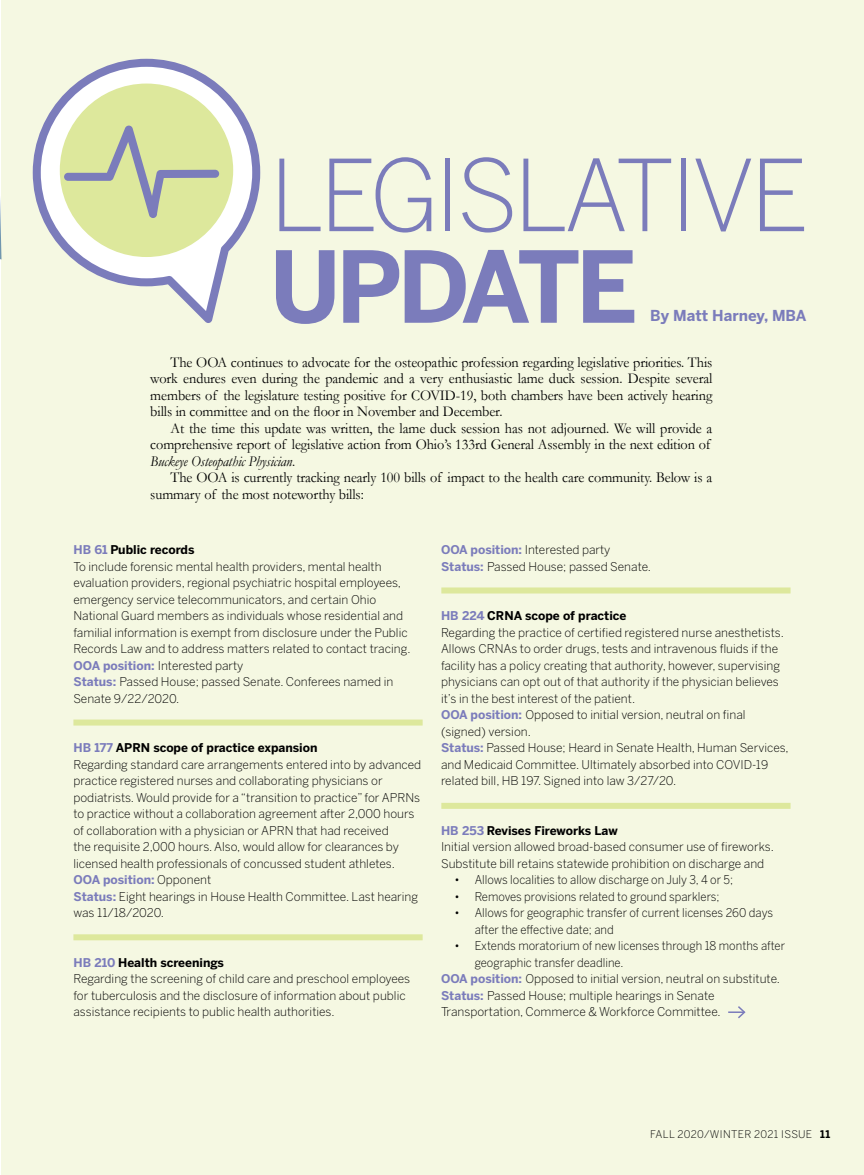
<style>
.page{position:relative;width:864px;height:1175px;background:#fff}
.page>*{position:absolute;margin:0;border:0;box-sizing:border-box;transform-origin:0 0}
.t1{font:300 97.95px "Benton Sans";letter-spacing:-.05em;color:#7b7cbb}
.t2{font:700 97.95px "Benton Sans";letter-spacing:-.05em;color:#7b7cbb}
.t3{font:15px/16.5px "Garamond";letter-spacing:-.005em;color:#000;text-align:justify;scale:.95 1}
.t4{font:700 15px "Benton Sans";color:#7b7cbb}
.t5{font:300 12px/16.5px "Benton Sans";color:#000}
.t6{font:300 12px/16.5px "Benton Sans";color:#000;scale:.95 1}
.t7{font:300 10.5px "Benton Sans";letter-spacing:.03em;color:#000}
.s1{font-style:italic}
.s2{font-weight:700;color:#7b7cbb}
.s3{font-weight:700}
</style>
<div class="page">
<div style="left:2px;top:0;width:862px;height:1174px;background:#f5f8e2"></div>
<div style="left:73px;top:934px;width:350px;height:6px;background:#dde89c"></div>
<div style="left:73px;top:719px;width:350px;height:6px;background:#dde89c"></div>
<div style="left:441px;top:587px;width:350px;height:6px;background:#dde89c"></div>
<div style="left:441px;top:802px;width:350px;height:6px;background:#dde89c"></div>
<svg style="left:728px;top:1006px;width:18px;height:13px"></svg>
<svg style="left:33px;top:59px;width:227px;height:264px"></svg>
<div style="left:60px;top:84px;width:173px;height:173px;background:#dde89c;border-radius:50%"></div>
<svg style="left:64px;top:125px;width:155px;height:93px"></svg>
<svg style="left:0;top:0;width:2px;height:259px"></svg>
<h1 class="t1" style="left:270px;top:138px;width:541px">LEGISLATIVE</h1>
<h1 class="t2" style="left:270px;top:229px;width:370px">UPDATE</h1>
<p class="t4" style="left:650px;top:307px;width:158px">By Matt Harney, MBA</p>
<p class="t3" style="left:150px;top:353px;width:593px;text-indent:20px">The OOA continues to advocate for the osteopathic profession regarding legislative priorities. This work endures even during the pandemic and a very enthusiastic lame duck session. Despite several members of the legislature testing positive for COVID-19, both chambers have been actively hearing bills in committee and on the floor in November and December.</p>
<p class="t3" style="left:150px;top:419px;width:593px;text-indent:20px">At the time this update was written, the lame duck session has not adjourned. We will provide a comprehensive report of legislative action from Ohio’s 133rd General Assembly in the next edition of <span class="s1">Buckeye Osteopathic Physician</span>.</p>
<p class="t3" style="left:150px;top:469px;width:593px;text-indent:20px">The OOA is currently tracking nearly 100 bills of impact to the health care community. Below is a summary of the most noteworthy bills:</p>
<p class="t5" style="left:73px;top:541px;width:339px"><span class="s2">HB 61</span> <span class="s3">Public records<br></span>To include forensic mental health providers, mental health evaluation providers, regional psychiatric hospital employees, emergency service telecommunicators, and certain Ohio National Guard members as individuals whose residential and familial information is exempt from disclosure under the Public Records Law and to address matters related to contact tracing.<br><span class="s2">OOA position:</span> Interested party<br><span class="s2">Status:</span> Passed House; passed Senate. Conferees named in Senate 9/22/2020.</p>
<p class="t5" style="left:73px;top:739px;width:349px"><span class="s2">HB 177</span> <span class="s3">APRN scope of practice expansion<br></span>Regarding standard care arrangements entered into by advanced practice registered nurses and collaborating physicians or podiatrists. Would provide for a “transition to practice” for APRNs to practice without a collaboration agreement after 2,000 hours of collaboration with a physician or APRN that had received<br>the requisite 2,000 hours. Also, would allow for clearances by licensed health professionals of concussed student athletes.<br><span class="s2">OOA position:</span> Opponent<br><span class="s2">Status:</span> Eight hearings in House Health Committee. Last hearing was 11/18/2020.</p>
<p class="t5" style="left:73px;top:954px;width:338px"><span class="s2">HB 210</span> <span class="s3">Health screenings<br></span>Regarding the screening of child care and preschool employees for tuberculosis and the disclosure of information about public assistance recipients to public health authorities.</p>
<p class="t5" style="left:441px;top:541px;width:212px"><span class="s2">OOA position:</span> Interested party<br><span class="s2">Status:</span> Passed House; passed Senate.</p>
<p class="t5" style="left:441px;top:607px;width:349px"><span class="s2">HB 224</span> <span class="s3">CRNA scope of practice<br></span>Regarding the practice of certified registered nurse anesthetists.<br>Allows CRNAs to order drugs, tests and intravenous fluids if the facility has a policy creating that authority, however, supervising physicians can opt out of that authority if the physician believes it’s in the best interest of the patient.<br><span class="s2">OOA position:</span> Opposed to initial version, neutral on final (signed) version.<br><span class="s2">Status:</span> Passed House; Heard in Senate Health, Human Services, and Medicaid Committee. Ultimately absorbed into COVID-19 related bill, HB 197. Signed into law 3/27/20.</p>
<p class="t5" style="left:441px;top:822px;width:334px"><span class="s2">HB 253</span> <span class="s3">Revises Fireworks Law<br></span>Initial version allowed broad-based consumer use of fireworks.<br>Substitute bill retains statewide prohibition on discharge and</p>
<p class="t6" style="left:454px;top:871px;width:295px">• Allows localities to allow discharge on July 3, 4 or 5;</p>
<p class="t6" style="left:454px;top:888px;width:281px">• Removes provisions related to ground sparklers;</p>
<p class="t6" style="left:475px;top:904px;width:316px;text-indent:-20px">• Allows for geographic transfer of current licenses 260 days after the effective date; and</p>
<p class="t6" style="left:454px;top:937px;width:350px">• Extends moratorium of new licenses through 18 months after</p>
<p class="t6" style="left:475px;top:954px;width:158px">geographic transfer deadline.</p>
<p class="t5" style="left:441px;top:970px;width:341px"><span class="s2">OOA position:</span> Opposed to initial version, neutral on substitute.</p>
<p class="t5" style="left:441px;top:987px;width:275px"><span class="s2">Status:</span> Passed House; multiple hearings in Senate</p>
<p class="t5" style="left:441px;top:1003px;width:281px">Transportation, Commerce &amp; Workforce Committee.</p>
<p class="t7" style="left:650px;top:1127px;width:181px">FALL 2020/WINTER 2021 ISSUE <span class="s3">11</span></p>
</div>
